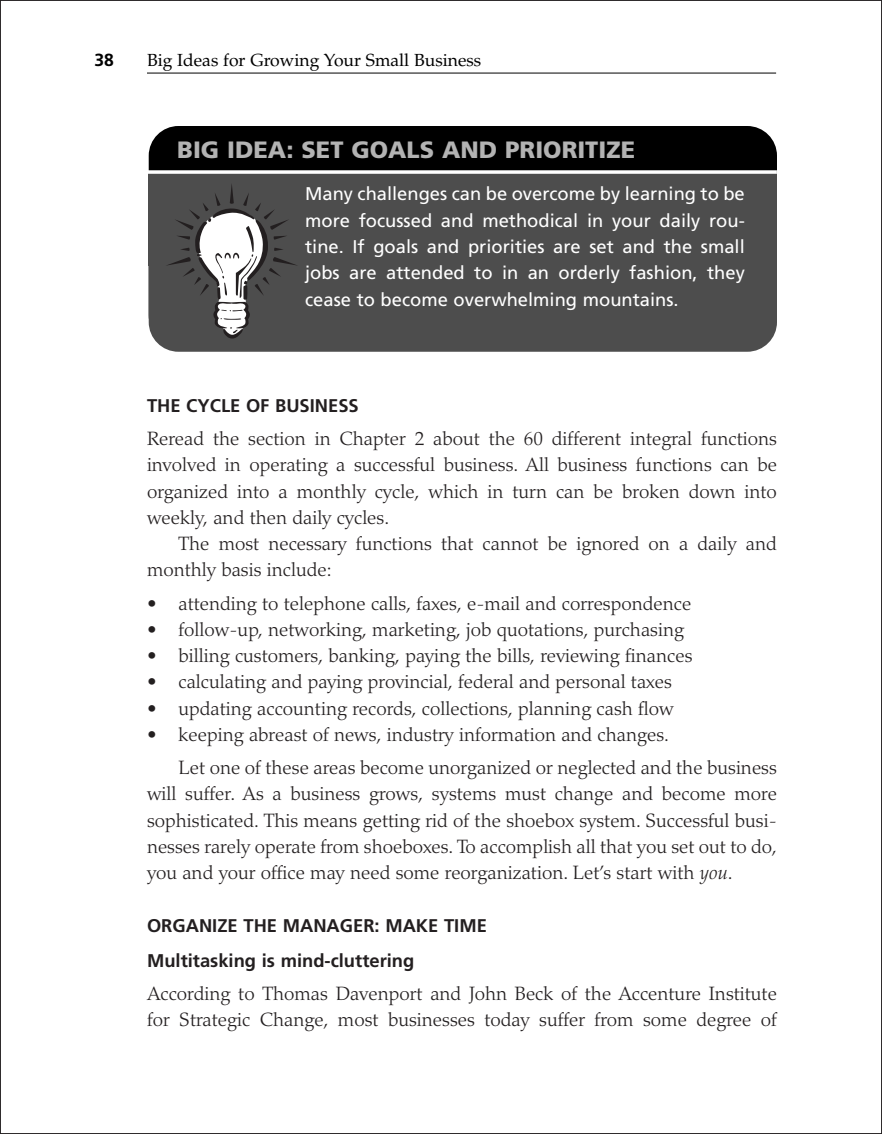
<style>
.page{position:relative;width:882px;height:1134px;background:#fff}
.page>*{position:absolute;margin:0;border:0;box-sizing:border-box;transform-origin:0 0}
.t1{font:900 23.62px "Frutiger";color:#b3b3b3}
.t2{font:300 19.25px/26.2px "Palatino";color:#231f20}
.t3{font:18.38px/26.2px "Frutiger";color:#fff;text-align:justify}
.t4{font:700 18.38px/35px "Frutiger";color:#231f20}
.t5{font:17.5px "Palatino";color:#000}
.t6{font:700 17.5px "Frutiger";color:#000}
.s1{font-style:italic}
</style>
<div class="page">
<hr style="left:147px;top:73px;width:629px;height:1px;background:#000">
<div style="left:149px;top:126px;width:628px;height:219px;background:#000;border-radius:30px"></div>
<div style="left:149px;top:172px;width:628px;height:180px;background:#4d4d4d;border-radius:30px"></div>
<div style="left:149px;top:173px;width:628px;height:93px;background:#4d4d4d"></div>
<svg style="left:148px;top:170px;width:629px;height:4px"></svg>
<svg style="left:167px;top:184px;width:130px;height:155px"></svg>
<p class="t6" style="left:94px;top:52px;width:21px">38</p>
<p class="t5" style="left:147px;top:53px;width:336px">Big Ideas for Growing Your Small Business</p>
<p class="t1" style="left:177px;top:140px;width:459px">BIG IDEA: SET GOALS AND PRIORITIZE</p>
<p class="t3" style="left:305px;top:182px;width:441px">Many challenges can be overcome by learning to be more focussed and methodical in your daily rou&shy;tine. If goals and priorities are set and the small jobs are attended to in an orderly fashion, they cease to become overwhelming mountains.</p>
<p class="t4" style="left:147px;top:390px;width:213px">THE CYCLE OF BUSINESS</p>
<p class="t2" style="left:147px;top:428px;width:631px;text-align:justify">Reread the section in Chapter 2 about the 60 different integral functions involved in operating a successful business. All business functions can be organized into a monthly cycle, which in turn can be broken down into weekly, and then daily cycles.</p>
<p class="t2" style="left:147px;top:533px;width:631px;text-indent:32px">The most necessary functions that cannot be ignored on a daily and monthly basis include:</p>
<p class="t2" style="left:147px;top:592px;width:546px">• attending to telephone calls, faxes, e-mail and correspondence</p>
<p class="t2" style="left:147px;top:619px;width:539px">• follow-up, networking, marketing, job quotations, purchasing</p>
<p class="t2" style="left:147px;top:645px;width:547px">• billing customers, banking, paying the bills, reviewing finances</p>
<p class="t2" style="left:147px;top:671px;width:526px">• calculating and paying provincial, federal and personal taxes</p>
<p class="t2" style="left:147px;top:697px;width:528px">• updating accounting records, collections, planning cash flow</p>
<p class="t2" style="left:179px;top:720px;width:600px;line-height:33.2px;text-indent:-32px">• keeping abreast of news, industry information and changes.<br>Let one of these areas become unorganized or neglected and the business</p>
<p class="t2" style="left:147px;top:783px;width:631px;text-align:justify">will suffer. As a business grows, systems must change and become more sophisticated. This means getting rid of the shoebox system. Successful busi&shy;nesses rarely operate from shoeboxes. To accomplish all that you set out to do, you and your office may need some reorganization. Let’s start with <span class="s1">you</span>.</p>
<p class="t4" style="left:147px;top:909px;width:341px">ORGANIZE THE MANAGER: MAKE TIME<br>Multitasking is mind-cluttering</p>
<p class="t2" style="left:147px;top:983px;width:631px">According to Thomas Davenport and John Beck of the Accenture Institute for Strategic Change, most businesses today suffer from some degree of</p>
</div>
